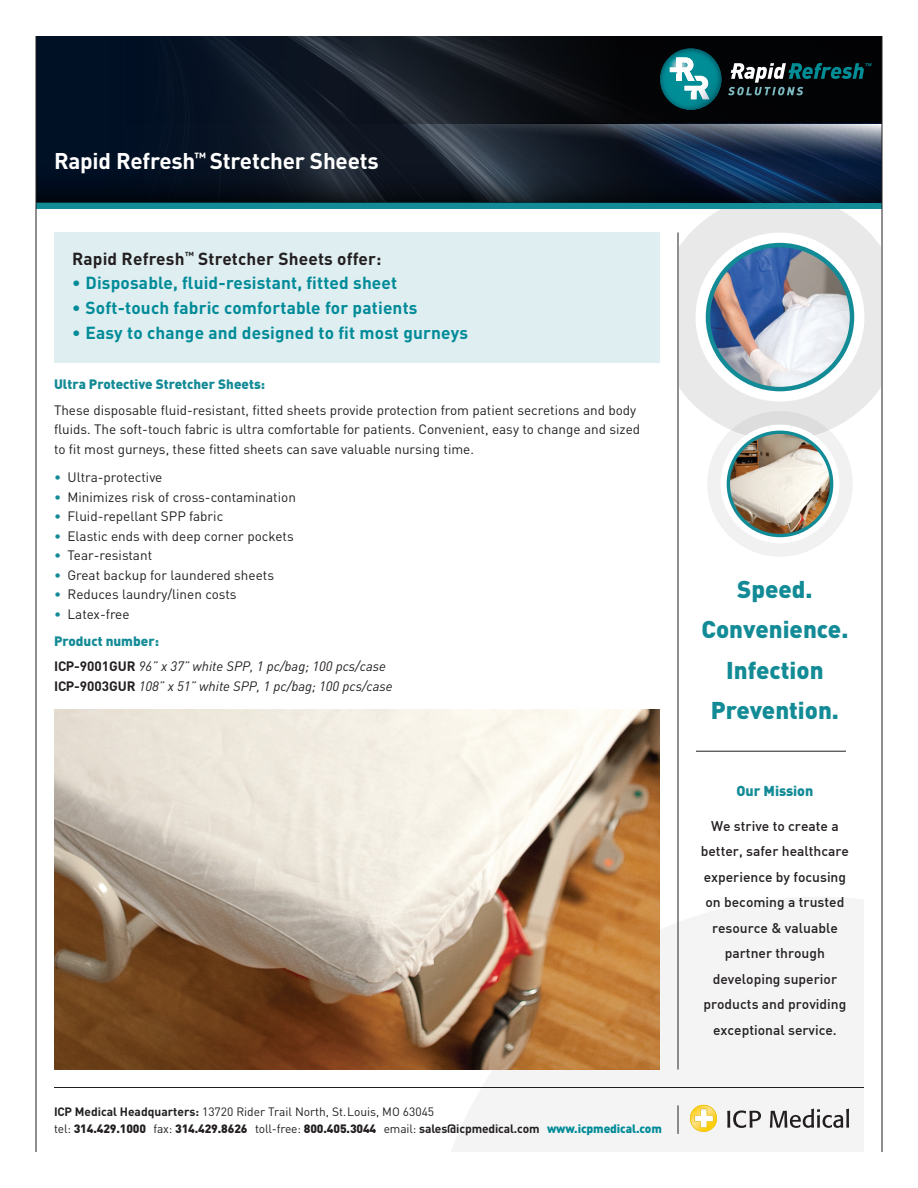
<style>
.page{position:relative;width:918px;height:1188px;background:#fff}
.page>*{position:absolute;margin:0;border:0;box-sizing:border-box;transform-origin:0 0}
.t1{font:900 24px/40.5px "DIN";color:#138b96;text-align:center}
.t2{font:700 22.5px "DIN";letter-spacing:-.01em;color:#fff}
.t3{font:700 17.25px "DIN";letter-spacing:.01em;color:#008b98}
.t4{font:700 17.25px "DIN";letter-spacing:.01em;color:#231f20}
.t5{font:900 14.25px "DIN";letter-spacing:-.005em;color:#138b96}
.t6{font:500 13.8px/25.5px "DIN";color:#231f20;text-align:center}
.t7{font:13.5px/19.5px "DIN";color:#231f20}
.t8{font:italic 13.5px/19.5px "DIN";color:#231f20}
.t9{font:900 13.5px/27px "DIN";color:#138b96}
.t10{font:12px/16.5px "DIN";color:#231f20}
.s1{color:#138b96}
.s2{font-weight:400}
.s3{font-weight:400;color:#231f20}
.s4{font-weight:700;font-style:normal}
.s5{font-weight:700}
.s6{font-weight:900}
.s7{font-weight:900;color:#008b98}
</style>
<div class="page">
<div style="left:452px;top:897px;width:412px;height:255px;background:#f4f4f4"></div>
<svg style="left:727px;top:1110px;width:34px;height:18px"></svg>
<svg style="left:770px;top:1109px;width:79px;height:19px"></svg>
<svg style="left:690px;top:1105px;width:27px;height:27px"></svg>
<hr style="left:54px;top:1087px;width:810px;height:1px;background:#231f20">
<div style="left:657px;top:194px;width:246px;height:246px;border:39px solid #231f20;border-radius:50%"></div>
<div style="left:882px;top:230px;width:36px;height:278px;background:#fff"></div>
<div style="left:721px;top:425px;width:118px;height:118px;background:#fff;border-radius:50%"></div>
<div style="left:707px;top:411px;width:146px;height:146px;border:14px solid #231f20;border-radius:50%"></div>
<img style="left:708px;top:245px;width:144px;height:144px;border-radius:72px">
<div style="left:706px;top:243px;width:148px;height:148px;border:4px solid #138b96;border-radius:50%"></div>
<div style="left:54px;top:232px;width:606px;height:131px;background:#deeef1"></div>
<svg style="left:678px;top:1105px;width:1px;height:29px"></svg>
<div style="left:660px;top:220px;width:18px;height:278px;background:#fff"></div>
<hr style="left:678px;top:232px;width:1px;height:838px;background:#231f20">
<div style="left:36px;top:36px;width:283px;height:166px;background:#001025"></div>
<div style="left:36px;top:202px;width:846px;height:7px;background:#138b96"></div>
<svg style="left:182px;top:36px;width:700px;height:88px"></svg>
<img style="left:660px;top:49px;width:61px;height:61px">
<img style="left:669px;top:56px;width:19px;height:20px">
<img style="left:684px;top:76px;width:26px;height:23px">
<img style="left:670px;top:57px;width:25px;height:24px">
<svg style="left:728px;top:63px;width:144px;height:32px"></svg>
<svg style="left:364px;top:124px;width:518px;height:38px"></svg>
<svg style="left:37px;top:162px;width:845px;height:40px"></svg>
<hr style="left:36px;top:36px;width:1px;height:1116px;background:#231f20">
<hr style="left:882px;top:36px;width:1px;height:1116px;background:#231f20">
<hr style="left:696px;top:751px;width:150px;height:1px;background:#231f20">
<img style="left:54px;top:710px;width:606px;height:359px">
<img style="left:728px;top:432px;width:104px;height:103px">
<div style="left:727px;top:431px;width:106px;height:106px;border:3px solid #138b96;border-radius:50%"></div>
<h2 class="t2" style="left:54px;top:146px;width:326px">Rapid Refresh<sup>™</sup> Stretcher Sheets</h2>
<p class="t4" style="left:72px;top:247px;width:311px">Rapid Refresh<sup>™</sup> Stretcher Sheets offer:</p>
<p class="t3" style="left:72px;top:272px;width:327px">• Disposable, fluid-resistant, fitted sheet</p>
<p class="t3" style="left:72px;top:297px;width:347px">• Soft-touch fabric comfortable for patients</p>
<p class="t3" style="left:72px;top:321px;width:398px">• Easy to change and designed to fit most gurneys</p>
<p class="t9" style="left:54px;top:370px;width:213px">Ultra Protective Stretcher Sheets:</p>
<p class="t7" style="left:54px;top:400px;width:588px">These disposable fluid-resistant, fitted sheets provide protection from patient secretions and body fluids. The soft-touch fabric is ultra comfortable for patients. Convenient, easy to change and sized to fit most gurneys, these fitted sheets can save valuable nursing time.</p>
<p class="t7" style="left:54px;top:467px;width:110px"><span class="s1">•</span> Ultra-protective</p>
<p class="t7" style="left:54px;top:487px;width:243px"><span class="s1">•</span> Minimizes risk of cross-contamination</p>
<p class="t7" style="left:54px;top:506px;width:171px"><span class="s1">•</span> Fluid-repellant SPP fabric</p>
<p class="t7" style="left:54px;top:526px;width:241px"><span class="s1">•</span> Elastic ends with deep corner pockets</p>
<p class="t7" style="left:54px;top:545px;width:100px"><span class="s1">•</span> Tear-resistant</p>
<p class="t7" style="left:54px;top:565px;width:222px"><span class="s1">•</span> Great backup for laundered sheets</p>
<p class="t7" style="left:54px;top:584px;width:184px"><span class="s1">•</span> Reduces laundry/linen costs</p>
<p class="t9" style="left:54px;top:600px;width:107px"><span class="s2">•</span> <span class="s3">Latex-free<br></span>Product number:</p>
<p class="t8" style="left:54px;top:656px;width:340px"><span class="s4">ICP-9001GUR</span> 96” x 37” white SPP, 1 pc/bag; 100 pcs/case<br><span class="s4">ICP-9003GUR</span> 108” x 51” white SPP, 1 pc/bag; 100 pcs/case</p>
<p class="t10" style="left:54px;top:1104px;width:609px"><span class="s5">ICP Medical Headquarters:</span> 13720 Rider Trail North, St. Louis, MO 63045<br>tel: <span class="s6">314.429.1000</span> fax: <span class="s6">314.429.8626</span> toll-free: <span class="s6">800.405.3044</span> email: <span class="s5">sales@icpmedical.com</span> <span class="s7">www.icpmedical.com</span></p>
<h1 class="t1" style="left:701px;top:567px;width:148px">Speed.<br>Convenience.<br>Infection<br>Prevention.</h1>
<p class="t5" style="left:737px;top:782px;width:78px">Our Mission</p>
<p class="t6" style="left:701px;top:813px;width:150px">We strive to create a better, safer healthcare experience by focusing on becoming a trusted resource &amp; valuable partner through developing superior products and providing exceptional service.</p>
</div>
